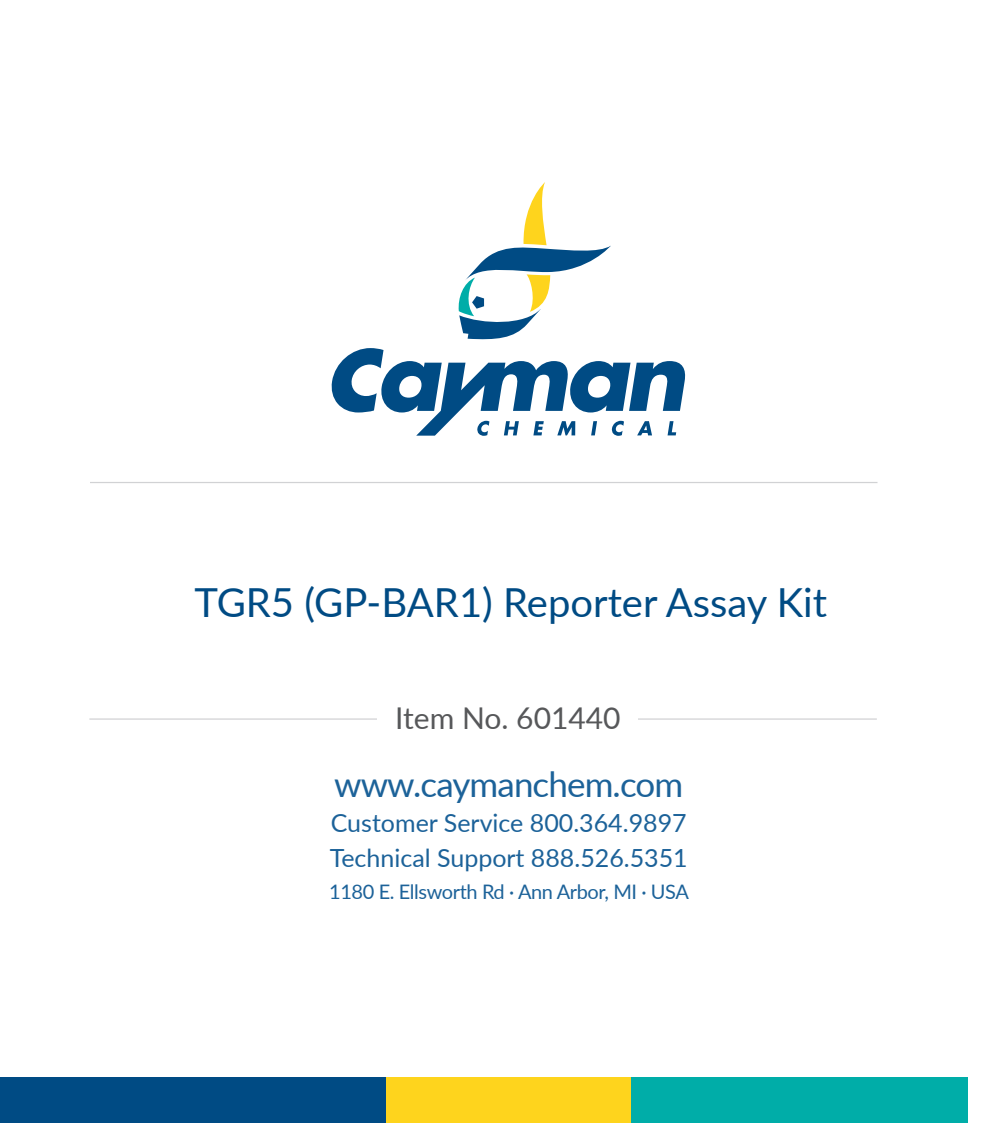
<style>
.page{position:relative;width:990px;height:1148px;background:#fff}
.page>*{position:absolute;margin:0;border:0;box-sizing:border-box;transform-origin:0 0}
.t1{font:40px "Lato";color:#004b84}
.t2{font:35px "Lato";letter-spacing:-.025em;color:#1c6299}
.t3{font:30px "Lato";color:#57585a}
.t4{font:25px "Lato";color:#1c6299}
.t5{font:20px "Lato";letter-spacing:-.02em;color:#1c6299}
</style>
<div class="page">
<div style="left:0;top:1077px;width:386px;height:45px;background:#004b84"></div>
<div style="left:631px;top:1077px;width:337px;height:45px;background:#00ada8"></div>
<div style="left:386px;top:1077px;width:245px;height:45px;background:#fed41d"></div>
<svg style="left:332px;top:348px;width:353px;height:88px"></svg>
<svg style="left:458px;top:182px;width:153px;height:158px"></svg>
<hr style="left:90px;top:482px;width:788px;height:1px;background:#d1d2d4">
<hr style="left:89px;top:718px;width:788px;height:1px;background:#d1d2d4">
<div style="left:378px;top:705px;width:260px;height:24px;background:#fff"></div>
<p class="t1" style="left:194px;top:574px;width:634px">TGR5 (GP-BAR1) Reporter Assay Kit</p>
<p class="t3" style="left:395px;top:697px;width:227px">Item No. 601440</p>
<p class="t2" style="left:334px;top:759px;width:351px">www.caymanchem.com</p>
<p class="t4" style="left:331px;top:804px;width:357px">Customer Service 800.364.9897</p>
<p class="t4" style="left:330px;top:839px;width:360px">Technical Support 888.526.5351</p>
<p class="t5" style="left:329px;top:877px;width:361px">1180 E. Ellsworth Rd · Ann Arbor, MI · USA</p>
</div>
